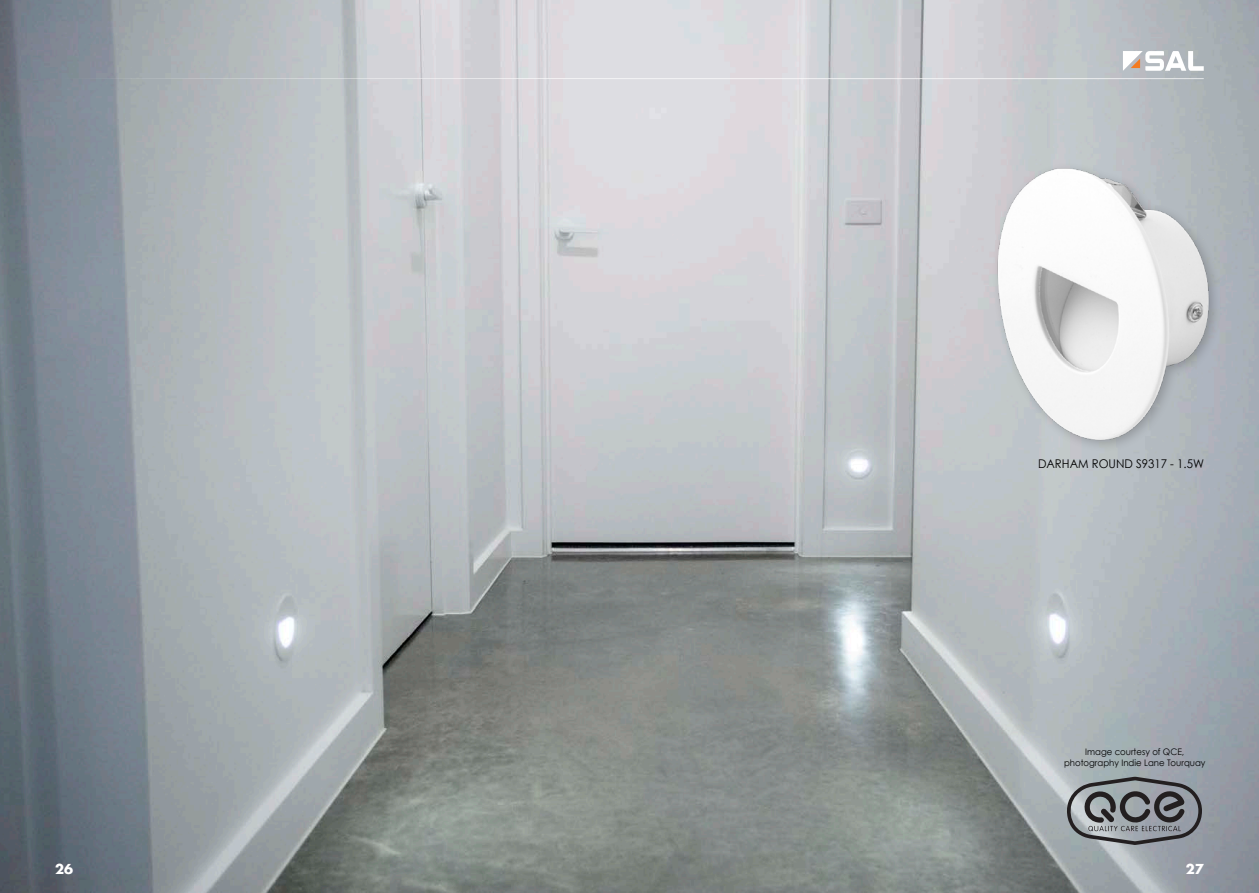
<style>
.page{position:relative;width:1259px;height:893px;background:#fff}
.page>*{position:absolute;margin:0;border:0;box-sizing:border-box;transform-origin:0 0}
.t1{font:15px "Futura T Bold";color:#fff}
.t2{font:12px "Century Gothic";color:#000;scale:.95 1}
.t3{font:9px/10.8px "Century Gothic";color:#000;text-align:center;scale:.95 1}
</style>
<div class="page">
<img style="left:0;top:0;width:1259px;height:893px">
<svg style="left:1123px;top:51px;width:80px;height:20px"></svg>
<svg style="left:55px;top:78px;width:1148px;height:1px"></svg>
<img style="left:977px;top:129px;width:282px;height:319px">
<svg style="left:1066px;top:777px;width:136px;height:68px;background:#7f8388"></svg>
<h2 class="t2" style="left:1038px;top:455px;width:176px">DARHAM ROUND S9317 - 1.5W</h2>
<p class="t3" style="left:1064px;top:746px;width:150px">Image courtesy of QCE, photography Indie Lane Tourquay</p>
<h1 class="t1" style="left:55px;top:860px;width:19px">26</h1>
<h1 class="t1" style="left:1186px;top:860px;width:19px">27</h1>
</div>
